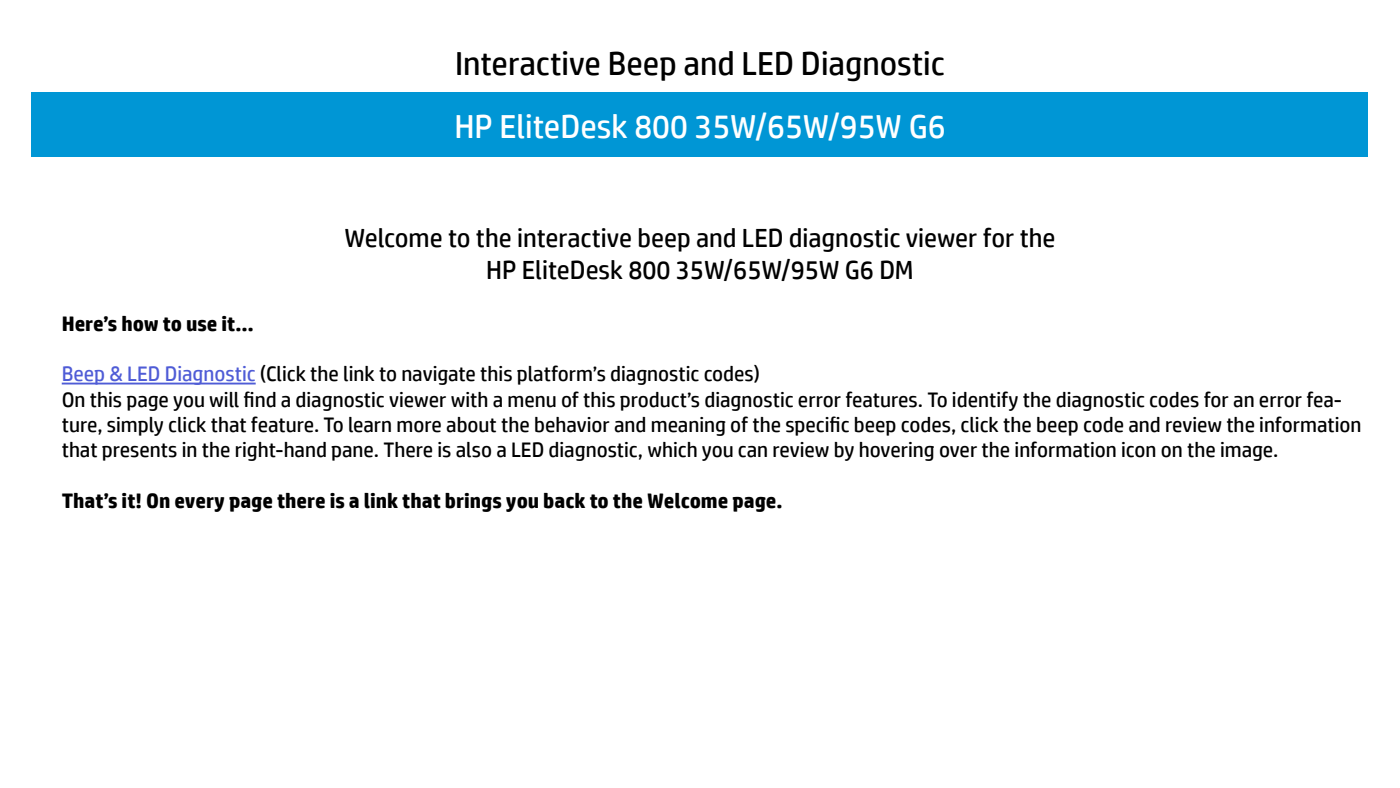
<style>
.page{position:relative;width:1400px;height:788px;background:#fff}
.page>*{position:absolute;margin:0;border:0;box-sizing:border-box;transform-origin:0 0}
.t1{font:33.25px "HP Simplified";color:#000}
.t2{font:33.25px "HP Simplified";color:#fff}
.t3{font:26.25px/31.5px "HP Simplified";color:#000;text-align:center}
.t4{font:21px/25.2px "HP Simplified";color:#000}
.t5{font:700 21px "HP Simplified";color:#000}
.s1{color:#4f5cd6}
</style>
<div class="page">
<div style="left:32px;top:92px;width:1336px;height:64px;background:#0096d5"></div>
<hr style="left:62px;top:382px;width:194px;height:2px;background:#4f5cd6">
<h1 class="t1" style="left:455px;top:45px;width:491px">Interactive Beep and LED Diagnostic</h1>
<h1 class="t2" style="left:454px;top:107px;width:493px">HP EliteDesk 800 35W/65W/95W G6</h1>
<p class="t3" style="left:344px;top:222px;width:713px">Welcome to the interactive beep and LED diagnostic viewer for the<br>HP EliteDesk 800 35W/65W/95W G6 DM</p>
<p class="t5" style="left:62px;top:311px;width:193px">Here’s how to use it…</p>
<p class="t4" style="left:62px;top:361px;width:1301px"><span class="s1">Beep &amp; LED Diagnostic</span> (Click the link to navigate this platform’s diagnostic codes)<br>On this page you will find a diagnostic viewer with a menu of this product’s diagnostic error features. To identify the diagnostic codes for an error fea&shy;ture, simply click that feature. To learn more about the behavior and meaning of the specific beep codes, click the beep code and review the information that presents in the right-hand pane. There is also a LED diagnostic, which you can review by hovering over the information icon on the image.</p>
<p class="t5" style="left:62px;top:488px;width:722px">That’s it! On every page there is a link that brings you back to the Welcome page.</p>
</div>
